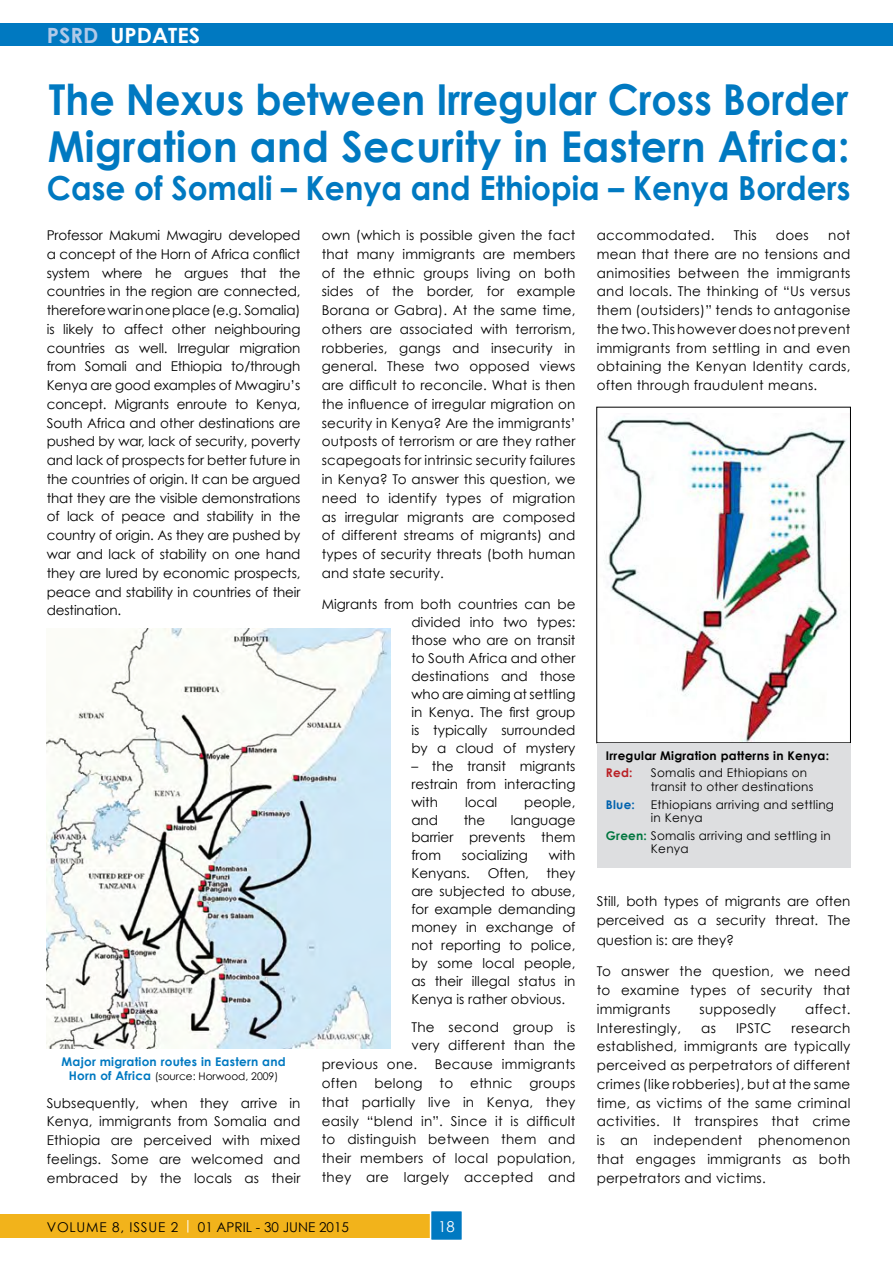
<style>
.page{position:relative;width:893px;height:1263px;background:#fff}
.page>*{position:absolute;margin:0;border:0;box-sizing:border-box;transform-origin:0 0}
.t1{font:700 42.6px/47.4px "Century Gothic";letter-spacing:.01em;color:#0079c1;scale:.93 1}
.t2{font:700 33.15px "Century Gothic";color:#0079c1;scale:.94 1}
.t3{font:700 21px "Century Gothic";color:#fff;scale:1.04 1}
.t4{font:15px "Century Gothic";color:#fff}
.t5{font:13.5px/18.8px "Century Gothic";letter-spacing:.01em;color:#000;text-align:justify}
.t6{font:12px/13.5px "Century Gothic";letter-spacing:.02em;color:#000}
.t7{font:700 12px "Century Gothic";letter-spacing:.02em;color:#000}
.t8{font:700 12px "Century Gothic";letter-spacing:.02em;color:#0079c1}
.t9{font:700 12px "Century Gothic";color:#0062ae}
.t10{font:700 12px "Century Gothic";color:#ba2025}
.t11{font:10.5px "Century Gothic";color:#000}
.s1{color:#b1c9e8}
.s2{font-weight:700;color:#00763f}
.s3{font-weight:700;font-size:12px;color:#0079c1}
.s4{color:#fff}
</style>
<div class="page">
<div style="left:0;top:1214px;width:462px;height:24px;background:#f2b31b"></div>
<div style="left:0;top:23px;width:893px;height:23px;background:#0079c1"></div>
<div style="left:430px;top:1210px;width:33px;height:31px;background:#0079c1;border:2px solid #fff"></div>
<img style="left:47px;top:629px;width:343px;height:420px">
<img style="left:605px;top:417px;width:242px;height:324px">
<div style="left:597px;top:743px;width:253px;height:124px;background:#dddee0"></div>
<h3 class="t3" style="left:47px;top:22px;width:149px"><span class="s1">PSRD</span> UPDATES</h3>
<h1 class="t1" style="left:48px;top:75px;width:864px">The N exus between Irregular Cross Border<br>Migration and Security in Eastern Africa:</h1>
<h2 class="t2" style="left:47px;top:168px;width:856px">Case of Somali – Kenya and Ethiopia – Kenya Borders</h2>
<p class="t5" style="left:47px;top:226px;width:255px">Professor Makumi Mwagiru developed a concept of the Horn of Africa conflict system where he argues that the countries in the region are connected, therefore war in one place (e.g. Somalia) is likely to affect other neighbouring countries as well. Irregular migration from Somali and Ethiopia to/through Kenya are good examples of Mwagiru’s concept. Migrants enroute to Kenya, South Africa and other destinations are pushed by war, lack of security, poverty and lack of prospects for better future in the countries of origin. It can be argued that they are the visible demonstrations of lack of peace and stability in the country of origin. As they are pushed by war and lack of stability on one hand they are lured by economic prospects, peace and stability in countries of their destination.</p>
<p class="t5" style="left:597px;top:226px;width:119px">accommodated.</p>
<p class="t5" style="left:734px;top:226px;width:24px">This</p>
<p class="t5" style="left:776px;top:226px;width:34px">does</p>
<p class="t5" style="left:322px;top:226px;width:255px">own (which is possible given the fact that many immigrants are members of the ethnic groups living on both sides of the border, for example Borana or Gabra). At the same time, others are associated with terrorism, robberies, gangs and insecurity in general. These two opposed views are difficult to reconcile. What is then the influence of irregular migration on security in Kenya? Are the immigrants’ outposts of terrorism or are they rather scapegoats for intrinsic security failures in Kenya? To answer this question, we need to identify types of migration as irregular migrants are composed of different streams of migrants) and types of security threats (both human and state security.</p>
<p class="t5" style="left:411px;top:594px;width:166px;line-height:18px;text-indent:-90px">Migrants from both countries can be divided into two types: those who are on transit to South Africa and other destinations and those who are aiming at settling in Kenya. The first group is typically surrounded by a cloud of mystery</p>
<p class="t5" style="left:411px;top:756px;width:166px;line-height:18px">– the transit migrants restrain from interacting with</p>
<p class="t5" style="left:597px;top:226px;width:255px;text-indent:232px">not mean that there are no tensions and animosities between the immigrants and locals. The thinking of “Us versus them (outsiders)” tends to antagonise the two. This however does not prevent immigrants from settling in and even obtaining the Kenyan Identity cards, often through fraudulent means.</p>
<p class="t7" style="left:606px;top:748px;width:225px">Irregular Migration patterns in Kenya:</p>
<p class="t10" style="left:606px;top:765px;width:28px">Red:</p>
<p class="t6" style="left:651px;top:766px;width:164px">Somalis and Ethiopians on transit to other destinations</p>
<p class="t9" style="left:606px;top:797px;width:31px">Blue:</p>
<p class="t6" style="left:651px;top:797px;width:185px">Ethiopians arriving and settling in Kenya</p>
<p class="t6" style="left:651px;top:828px;width:181px;text-indent:-45px"><span class="s2">Green:</span> Somalis arriving and settling in<br>Kenya</p>
<p class="t5" style="left:465px;top:792px;width:34px">local</p>
<p class="t5" style="left:524px;top:792px;width:53px">people,</p>
<p class="t5" style="left:411px;top:810px;width:166px;line-height:18px;text-indent:100px">language barrier prevents them from</p>
<p class="t5" style="left:411px;top:810px;width:28px">and</p>
<p class="t5" style="left:464px;top:810px;width:23px">the</p>
<p class="t5" style="left:462px;top:846px;width:67px">socializing</p>
<p class="t5" style="left:549px;top:846px;width:28px">with</p>
<p class="t5" style="left:411px;top:864px;width:60px">Kenyans.</p>
<p class="t5" style="left:488px;top:864px;width:43px">Often,</p>
<p class="t5" style="left:411px;top:864px;width:166px;line-height:18px;text-indent:135px">they are subjected to abuse, for example demanding money in exchange of not reporting to police, by some local people, as their illegal status in Kenya is rather obvious.</p>
<p class="t5" style="left:411px;top:1017px;width:166px">The second group is</p>
<p class="t5" style="left:411px;top:1036px;width:166px">very different than the</p>
<p class="t5" style="left:322px;top:1055px;width:97px">previous one.</p>
<p class="t5" style="left:435px;top:1055px;width:142px">Because immigrants</p>
<p class="t5" style="left:322px;top:1073px;width:37px">often</p>
<p class="t5" style="left:374px;top:1073px;width:50px">belong</p>
<p class="t5" style="left:439px;top:1073px;width:15px">to</p>
<p class="t5" style="left:470px;top:1073px;width:44px">ethnic</p>
<p class="t5" style="left:597px;top:891px;width:255px;line-height:19.5px">Still, both types of migrants are often perceived as a security threat. The question is: are they?</p>
<p class="t5" style="left:597px;top:962px;width:255px">To answer the question, we need to examine types of security that immigrants</p>
<p class="t5" style="left:700px;top:999px;width:78px">supposedly</p>
<p class="t5" style="left:805px;top:999px;width:47px">affect.</p>
<p class="t5" style="left:597px;top:1018px;width:86px">Interestingly,</p>
<p class="t5" style="left:701px;top:1018px;width:16px">as</p>
<p class="t5" style="left:736px;top:1018px;width:37px">IPSTC</p>
<p class="t5" style="left:597px;top:1018px;width:255px;text-indent:195px">research established, immigrants are typically perceived as perpetrators of different crimes (like robberies), but at the same time, as victims of the same criminal activities. It transpires that crime is an independent phenomenon that engages immigrants as both perpetrators and victims.</p>
<p class="t8" style="left:62px;top:1054px;width:226px">Major migration routes in Eastern and</p>
<p class="t11" style="left:69px;top:1070px;width:211px"><span class="s3">H orn of Africa</span> (source: Horwood, 2009)</p>
<p class="t5" style="left:47px;top:1093px;width:255px">Subsequently, when they arrive in Kenya, immigrants from Somalia and Ethiopia are perceived with mixed feelings. Some are welcomed and embraced by the locals as their</p>
<p class="t5" style="left:322px;top:1073px;width:255px;text-indent:208px">groups that partially live in Kenya, they easily “blend in”. Since it is difficult to distinguish between them and their members of local population, they are largely accepted and</p>
<p class="t5" style="left:47px;top:1217px;width:304px">Volume 8, Issue 2 <span class="s4">|</span> 01 APRIL - 30 JUNE 2015</p>
<p class="t4" style="left:438px;top:1217px;width:18px">18</p>
</div>
